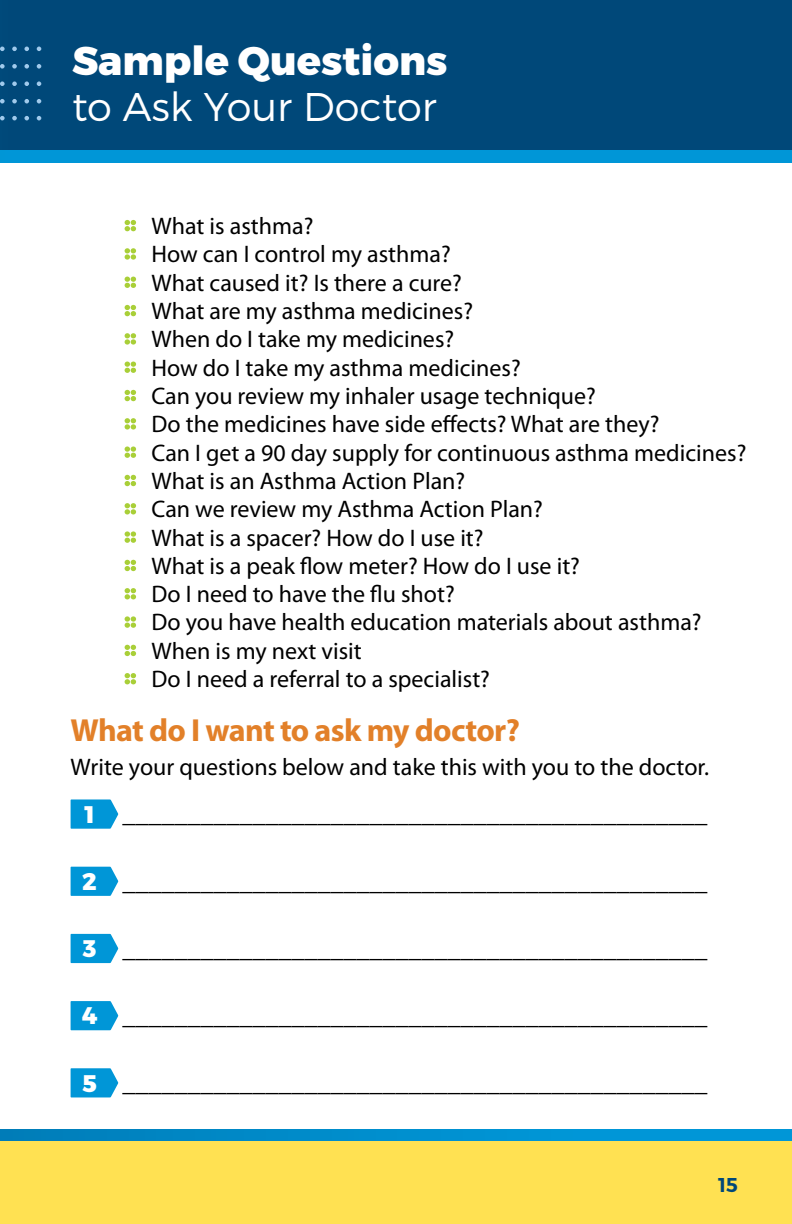
<style>
.page{position:relative;width:792px;height:1224px;background:#fff}
.page>*{position:absolute;margin:0;border:0;box-sizing:border-box;transform-origin:0 0}
.t1{font:800 40px/46px "Montserrat";color:#fff}
.t2{font:700 32px "Myriad Pro";letter-spacing:-.02em;color:#e28029}
.t3{font:26px "Myriad Pro";color:#000}
.t4{font:24px/28.4px "Myriad Pro";color:#000}
.t5{font:600 20px "Montserrat";color:#004879}
.s1{font-weight:300}
.s2{font-family:"Montserrat";font-weight:800;font-size:24px;color:#fff}
</style>
<div class="page">
<div style="left:0;top:0;width:792px;height:153px;background:#004879"></div>
<div style="left:0;top:151px;width:792px;height:11px;background:#0096d7"></div>
<div style="left:0;top:1135px;width:792px;height:89px;background:#ffe152"></div>
<svg style="left:0;top:1129px;width:792px;height:12px;background:#008dcc"></svg>
<svg style="left:125px;top:220px;width:11px;height:11px"></svg>
<svg style="left:125px;top:248px;width:11px;height:12px"></svg>
<svg style="left:125px;top:277px;width:11px;height:11px"></svg>
<svg style="left:125px;top:305px;width:11px;height:11px"></svg>
<svg style="left:125px;top:333px;width:11px;height:12px"></svg>
<svg style="left:125px;top:362px;width:11px;height:11px"></svg>
<svg style="left:125px;top:390px;width:11px;height:11px"></svg>
<svg style="left:125px;top:418px;width:11px;height:12px"></svg>
<svg style="left:125px;top:446px;width:11px;height:12px"></svg>
<svg style="left:125px;top:475px;width:11px;height:11px"></svg>
<svg style="left:125px;top:503px;width:11px;height:12px"></svg>
<svg style="left:125px;top:531px;width:11px;height:12px"></svg>
<svg style="left:125px;top:560px;width:11px;height:11px"></svg>
<svg style="left:125px;top:588px;width:11px;height:11px"></svg>
<svg style="left:125px;top:616px;width:11px;height:12px"></svg>
<svg style="left:125px;top:645px;width:11px;height:11px"></svg>
<svg style="left:125px;top:673px;width:11px;height:11px"></svg>
<svg style="left:71px;top:799px;width:47px;height:30px"></svg>
<svg style="left:71px;top:867px;width:47px;height:29px"></svg>
<svg style="left:71px;top:934px;width:47px;height:29px"></svg>
<svg style="left:71px;top:1001px;width:47px;height:29px"></svg>
<svg style="left:71px;top:1068px;width:47px;height:29px"></svg>
<svg style="left:24px;top:64px;width:5px;height:5px"></svg>
<svg style="left:24px;top:81px;width:5px;height:5px"></svg>
<svg style="left:24px;top:99px;width:5px;height:5px"></svg>
<svg style="left:24px;top:47px;width:5px;height:4px"></svg>
<svg style="left:37px;top:64px;width:4px;height:5px"></svg>
<svg style="left:37px;top:81px;width:4px;height:5px"></svg>
<svg style="left:37px;top:99px;width:4px;height:5px"></svg>
<svg style="left:37px;top:47px;width:4px;height:4px"></svg>
<svg style="left:0;top:64px;width:5px;height:5px"></svg>
<svg style="left:0;top:81px;width:5px;height:5px"></svg>
<svg style="left:0;top:99px;width:5px;height:5px"></svg>
<svg style="left:0;top:47px;width:5px;height:4px"></svg>
<svg style="left:12px;top:64px;width:5px;height:5px"></svg>
<svg style="left:12px;top:81px;width:5px;height:5px"></svg>
<svg style="left:12px;top:99px;width:5px;height:5px"></svg>
<svg style="left:12px;top:47px;width:5px;height:4px"></svg>
<svg style="left:24px;top:116px;width:5px;height:4px"></svg>
<svg style="left:37px;top:116px;width:4px;height:4px"></svg>
<svg style="left:0;top:116px;width:5px;height:4px"></svg>
<svg style="left:12px;top:116px;width:5px;height:4px"></svg>
<h2 class="t1" style="left:72px;top:39px;width:377px">Sample Questions <span class="s1">to Ask Your Doctor</span></h2>
<p class="t4" style="left:151px;top:211px;width:597px">What is asthma?<br>How can I control my asthma?<br>What caused it? Is there a cure?<br>What are my asthma medicines?<br>When do I take my medicines?<br>How do I take my asthma medicines?<br>Can you review my inhaler usage technique?<br>Do the medicines have side effects? What are they?<br>Can I get a 90 day supply for continuous asthma medicines?<br>What is an Asthma Action Plan?<br>Can we review my Asthma Action Plan?<br>What is a spacer? How do I use it?<br>What is a peak flow meter? How do I use it?<br>Do I need to have the flu shot?<br>Do you have health education materials about asthma?<br>When is my next visit<br>Do I need a referral to a specialist?</p>
<p class="t2" style="left:71px;top:709px;width:451px">What do I want to ask my doctor?</p>
<p class="t4" style="left:71px;top:752px;width:640px">Write your questions below and take this with you to the doctor.</p>
<p class="t3" style="left:84px;top:798px;width:625px"><span class="s2">1</span> _____________________________________________</p>
<p class="t3" style="left:82px;top:865px;width:627px"><span class="s2">2</span> _____________________________________________</p>
<p class="t3" style="left:83px;top:932px;width:626px"><span class="s2">3</span> _____________________________________________</p>
<p class="t3" style="left:82px;top:999px;width:627px"><span class="s2">4</span> _____________________________________________</p>
<p class="t3" style="left:82px;top:1066px;width:627px"><span class="s2">5</span> _____________________________________________</p>
<p class="t5" style="left:718px;top:1172px;width:21px">15</p>
</div>
